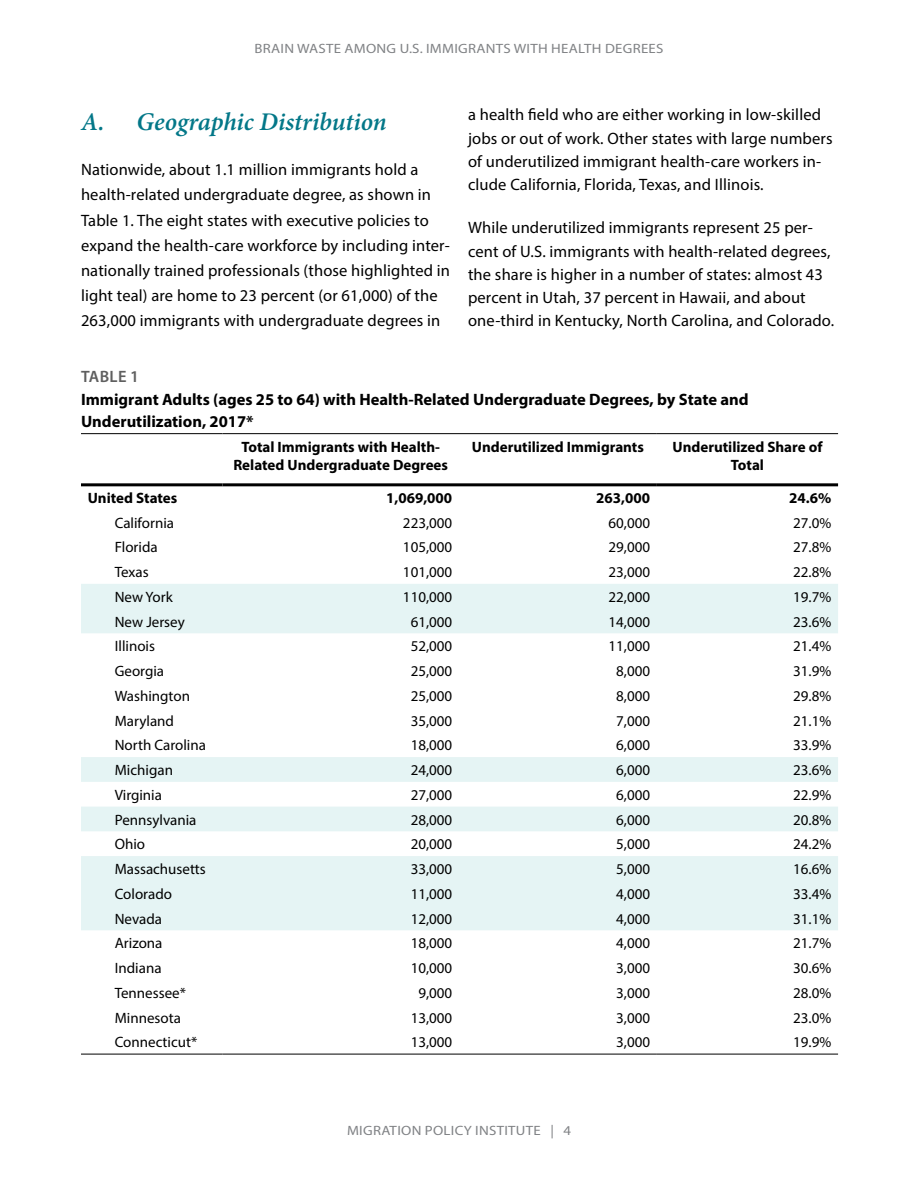
<style>
.page{position:relative;width:918px;height:1188px;background:#fff}
.page>*{position:absolute;margin:0;border:0;box-sizing:border-box;transform-origin:0 0}
.t1{font:italic 600 25.5px "Minion Pro";letter-spacing:-.005em;color:#037788}
.t2{font:16.5px/23.2px "Myriad Pro";letter-spacing:.01em;color:#000}
.t3{font:700 16.5px/22.8px "Myriad Pro";color:#000}
.t4{font:600 16.5px "Myriad Pro";letter-spacing:.02em;color:#5f5f5f}
.t5{font:15px "Myriad Pro";color:#000}
.t6{font:700 15px/18px "Myriad Pro";color:#000;text-align:center}
.t7{font:13.5px "Myriad Pro";letter-spacing:.02em;color:#808285;scale:1.1 1}
</style>
<div class="page">
<svg style="left:81px;top:584px;width:757px;height:346px"></svg>
<hr style="left:81px;top:483px;width:141px;height:3px;background:#000">
<hr style="left:222px;top:483px;width:237px;height:3px;background:#000">
<hr style="left:459px;top:483px;width:198px;height:3px;background:#000">
<hr style="left:657px;top:483px;width:181px;height:3px;background:#000">
<hr style="left:81px;top:433px;width:141px;height:1px;background:#000">
<hr style="left:222px;top:433px;width:237px;height:1px;background:#000">
<hr style="left:459px;top:433px;width:198px;height:1px;background:#000">
<hr style="left:657px;top:433px;width:181px;height:1px;background:#000">
<hr style="left:81px;top:1054px;width:141px;height:1px;background:#000">
<hr style="left:222px;top:1054px;width:237px;height:1px;background:#000">
<hr style="left:459px;top:1054px;width:198px;height:1px;background:#000">
<hr style="left:657px;top:1054px;width:181px;height:1px;background:#000">
<p class="t7" style="left:254px;top:40px;width:373px">BRAIN WASTE AMONG U.S. IMMIGRANTS WITH HEALTH DEGREES</p>
<h1 class="t1" style="left:81px;top:104px;width:307px">A. Geographic Distribution</h1>
<p class="t2" style="left:81px;top:157px;width:371px;line-height:25.2px">Nationwide, about 1.1 million immigrants hold a health-related undergraduate degree, as shown in Table 1. The eight states with executive policies to expand the health-care workforce by including inter&shy;nationally trained professionals (those highlighted in light teal) are home to 23 percent (or 61,000) of the 263,000 immigrants with undergraduate degrees in</p>
<p class="t2" style="left:468px;top:103px;width:366px">a health field who are either working in low-skilled jobs or out of work. Other states with large numbers of underutilized immigrant health-care workers in&shy;clude California, Florida, Texas, and Illinois.</p>
<p class="t2" style="left:468px;top:216px;width:368px">While underutilized immigrants represent 25 per&shy;cent of U.S. immigrants with health-related degrees, the share is higher in a number of states: almost 43 percent in Utah, 37 percent in Hawaii, and about one-third in Kentucky, North Carolina, and Colorado.</p>
<p class="t4" style="left:81px;top:366px;width:59px">TABLE 1</p>
<p class="t3" style="left:81px;top:387px;width:669px">Immigrant Adults (ages 25 to 64) with Health-Related Undergraduate Degrees, by State and<br>Underutilization, 2017*</p>
<p class="t6" style="left:233px;top:437px;width:216px">Total Immigrants with Health-<br>Related Undergraduate Degrees</p>
<p class="t6" style="left:472px;top:437px;width:174px">Underutilized Immigrants</p>
<p class="t6" style="left:672px;top:437px;width:151px">Underutilized Share of<br>Total</p>
<p class="t6" style="left:88px;top:488px;width:91px">United States</p>
<p class="t6" style="left:386px;top:488px;width:68px">1,069,000</p>
<p class="t6" style="left:596px;top:488px;width:55px">263,000</p>
<p class="t6" style="left:789px;top:488px;width:44px">24.6%</p>
<p class="t5" style="left:115px;top:513px;width:61px">California</p>
<p class="t5" style="left:403px;top:513px;width:51px">223,000</p>
<p class="t5" style="left:609px;top:513px;width:43px">60,000</p>
<p class="t5" style="left:793px;top:513px;width:40px">27.0%</p>
<p class="t5" style="left:115px;top:538px;width:44px">Florida</p>
<p class="t5" style="left:403px;top:538px;width:51px">105,000</p>
<p class="t5" style="left:609px;top:538px;width:43px">29,000</p>
<p class="t5" style="left:793px;top:538px;width:40px">27.8%</p>
<p class="t5" style="left:115px;top:563px;width:35px">Texas</p>
<p class="t5" style="left:403px;top:563px;width:51px">101,000</p>
<p class="t5" style="left:609px;top:563px;width:43px">23,000</p>
<p class="t5" style="left:793px;top:563px;width:40px">22.8%</p>
<p class="t5" style="left:115px;top:588px;width:60px">New York</p>
<p class="t5" style="left:403px;top:588px;width:51px">110,000</p>
<p class="t5" style="left:609px;top:588px;width:43px">22,000</p>
<p class="t5" style="left:793px;top:588px;width:40px">19.7%</p>
<p class="t5" style="left:115px;top:612px;width:72px">New Jersey</p>
<p class="t5" style="left:411px;top:612px;width:43px">61,000</p>
<p class="t5" style="left:609px;top:612px;width:43px">14,000</p>
<p class="t5" style="left:793px;top:612px;width:40px">23.6%</p>
<p class="t5" style="left:115px;top:637px;width:42px">Illinois</p>
<p class="t5" style="left:411px;top:637px;width:43px">52,000</p>
<p class="t5" style="left:609px;top:637px;width:43px">11,000</p>
<p class="t5" style="left:793px;top:637px;width:40px">21.4%</p>
<p class="t5" style="left:115px;top:662px;width:51px">Georgia</p>
<p class="t5" style="left:411px;top:662px;width:43px">25,000</p>
<p class="t5" style="left:616px;top:662px;width:35px">8,000</p>
<p class="t5" style="left:793px;top:662px;width:40px">31.9%</p>
<p class="t5" style="left:115px;top:687px;width:77px">Washington</p>
<p class="t5" style="left:411px;top:687px;width:43px">25,000</p>
<p class="t5" style="left:616px;top:687px;width:35px">8,000</p>
<p class="t5" style="left:793px;top:687px;width:40px">29.8%</p>
<p class="t5" style="left:115px;top:711px;width:61px">Maryland</p>
<p class="t5" style="left:411px;top:711px;width:43px">35,000</p>
<p class="t5" style="left:616px;top:711px;width:35px">7,000</p>
<p class="t5" style="left:793px;top:711px;width:40px">21.1%</p>
<p class="t5" style="left:115px;top:736px;width:93px">North Carolina</p>
<p class="t5" style="left:411px;top:736px;width:43px">18,000</p>
<p class="t5" style="left:616px;top:736px;width:35px">6,000</p>
<p class="t5" style="left:793px;top:736px;width:40px">33.9%</p>
<p class="t5" style="left:115px;top:761px;width:60px">Michigan</p>
<p class="t5" style="left:411px;top:761px;width:43px">24,000</p>
<p class="t5" style="left:616px;top:761px;width:35px">6,000</p>
<p class="t5" style="left:793px;top:761px;width:40px">23.6%</p>
<p class="t5" style="left:115px;top:786px;width:49px">Virginia</p>
<p class="t5" style="left:411px;top:786px;width:43px">27,000</p>
<p class="t5" style="left:616px;top:786px;width:35px">6,000</p>
<p class="t5" style="left:793px;top:786px;width:40px">22.9%</p>
<p class="t5" style="left:115px;top:810px;width:83px">Pennsylvania</p>
<p class="t5" style="left:411px;top:810px;width:43px">28,000</p>
<p class="t5" style="left:616px;top:810px;width:35px">6,000</p>
<p class="t5" style="left:793px;top:810px;width:40px">20.8%</p>
<p class="t5" style="left:115px;top:835px;width:32px">Ohio</p>
<p class="t5" style="left:411px;top:835px;width:43px">20,000</p>
<p class="t5" style="left:616px;top:835px;width:35px">5,000</p>
<p class="t5" style="left:793px;top:835px;width:40px">24.2%</p>
<p class="t5" style="left:115px;top:860px;width:93px">Massachusetts</p>
<p class="t5" style="left:411px;top:860px;width:43px">33,000</p>
<p class="t5" style="left:616px;top:860px;width:35px">5,000</p>
<p class="t5" style="left:793px;top:860px;width:40px">16.6%</p>
<p class="t5" style="left:115px;top:885px;width:59px">Colorado</p>
<p class="t5" style="left:411px;top:885px;width:43px">11,000</p>
<p class="t5" style="left:616px;top:885px;width:35px">4,000</p>
<p class="t5" style="left:793px;top:885px;width:40px">33.4%</p>
<p class="t5" style="left:115px;top:909px;width:49px">Nevada</p>
<p class="t5" style="left:411px;top:909px;width:43px">12,000</p>
<p class="t5" style="left:616px;top:909px;width:35px">4,000</p>
<p class="t5" style="left:793px;top:909px;width:40px">31.1%</p>
<p class="t5" style="left:115px;top:934px;width:49px">Arizona</p>
<p class="t5" style="left:411px;top:934px;width:43px">18,000</p>
<p class="t5" style="left:616px;top:934px;width:35px">4,000</p>
<p class="t5" style="left:793px;top:934px;width:40px">21.7%</p>
<p class="t5" style="left:115px;top:959px;width:48px">Indiana</p>
<p class="t5" style="left:411px;top:959px;width:43px">10,000</p>
<p class="t5" style="left:616px;top:959px;width:35px">3,000</p>
<p class="t5" style="left:793px;top:959px;width:40px">30.6%</p>
<p class="t5" style="left:115px;top:984px;width:73px">Tennessee*</p>
<p class="t5" style="left:418px;top:984px;width:35px">9,000</p>
<p class="t5" style="left:616px;top:984px;width:35px">3,000</p>
<p class="t5" style="left:793px;top:984px;width:40px">28.0%</p>
<p class="t5" style="left:115px;top:1008px;width:68px">Minnesota</p>
<p class="t5" style="left:411px;top:1008px;width:43px">13,000</p>
<p class="t5" style="left:616px;top:1008px;width:35px">3,000</p>
<p class="t5" style="left:793px;top:1008px;width:40px">23.0%</p>
<p class="t5" style="left:115px;top:1033px;width:84px">Connecticut*</p>
<p class="t5" style="left:411px;top:1033px;width:43px">13,000</p>
<p class="t5" style="left:616px;top:1033px;width:35px">3,000</p>
<p class="t5" style="left:793px;top:1033px;width:40px">19.9%</p>
<p class="t7" style="left:347px;top:1122px;width:205px">MIGRATION POLICY INSTITUTE | 4</p>
</div>
